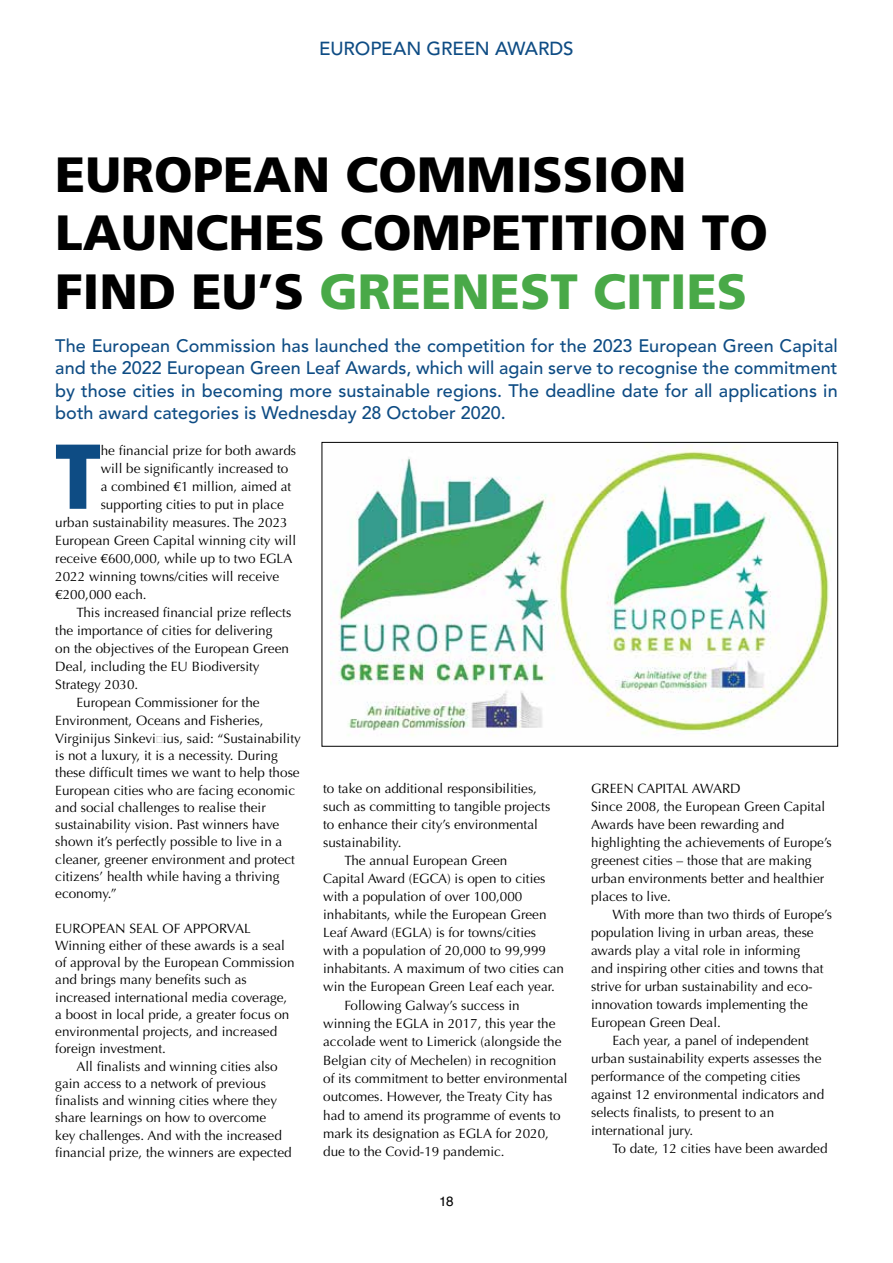
<style>
.page{position:relative;width:893px;height:1263px;background:#fff}
.page>*{position:absolute;margin:0;border:0;box-sizing:border-box;transform-origin:0 0}
.t1{font:700 85.05px "Futura";color:#0e4c84}
.t2{font:900 49.5px/58.5px "Frutiger";color:#000}
.t3{font:500 18.75px "Avenir LT Std";letter-spacing:-.005em;color:#0e4c84}
.t4{font:500 18px/22.5px "Avenir LT Std";color:#0e4c84;text-align:justify}
.t5{font:13.5px/17.2px "Optima";color:#000}
.t6{font:13.5px "Helvetica";color:#000}
.s1{color:#49a948}
</style>
<div class="page">
<img style="left:330px;top:445px;width:502px;height:291px">
<div style="left:322px;top:442px;width:516px;height:304px;border:1px solid #000"></div>
<h3 class="t3" style="left:319px;top:38px;width:256px">EUROPEAN GREEN AWARDS</h3>
<h2 class="t2" style="left:55px;top:144px;width:714px">EUROPEAN COMMISSION<br>LAUNCHES COMPETITION TO<br>FIND EU’S <span class="s1">GREENEST CITIES</span></h2>
<p class="t4" style="left:55px;top:335px;width:784px">The European Commission has launched the competition for the 2023 European Green Capital and the 2022 European Green Leaf Awards, which will again serve to recognise the commitment by those cities in becoming more sustainable regions. The deadline date for all applications in both award categories is Wednesday 28 October 2020.</p>
<h1 class="t1" style="left:55px;top:415px;width:47px">T</h1>
<p class="t5" style="left:101px;top:442px;width:197px">he financial prize for both awards</p>
<p class="t5" style="left:101px;top:460px;width:189px">will be significantly increased to</p>
<p class="t5" style="left:101px;top:478px;width:192px">a combined €1 million, aimed at</p>
<p class="t5" style="left:101px;top:496px;width:185px">supporting cities to put in place</p>
<p class="t5" style="left:55px;top:514px;width:234px">urban sustainability measures. The 2023</p>
<p class="t5" style="left:55px;top:532px;width:242px">European Green Capital winning city will</p>
<p class="t5" style="left:55px;top:550px;width:239px">receive €600,000, while up to two EGLA</p>
<p class="t5" style="left:55px;top:568px;width:225px">2022 winning towns/cities will receive</p>
<p class="t5" style="left:55px;top:586px;width:93px">€200,000 each.</p>
<p class="t5" style="left:77px;top:604px;width:216px">This increased financial prize reflects</p>
<p class="t5" style="left:55px;top:622px;width:219px">the importance of cities for delivering</p>
<p class="t5" style="left:55px;top:640px;width:235px">on the objectives of the European Green</p>
<p class="t5" style="left:55px;top:658px;width:206px">Deal, including the EU Biodiversity</p>
<p class="t5" style="left:55px;top:676px;width:85px">Strategy 2030.</p>
<p class="t5" style="left:77px;top:694px;width:185px">European Commissioner for the</p>
<p class="t5" style="left:55px;top:712px;width:210px">Environment, Oceans and Fisheries,</p>
<p class="t5" style="left:55px;top:730px;width:247px">Virginijus Sinkevičius, said: “Sustainability</p>
<p class="t5" style="left:55px;top:747px;width:224px">is not a luxury, it is a necessity. During</p>
<p class="t5" style="left:55px;top:764px;width:246px">these difficult times we want to help those</p>
<p class="t5" style="left:55px;top:781px;width:241px">European cities who are facing economic</p>
<p class="t5" style="left:55px;top:799px;width:212px">and social challenges to realise their</p>
<p class="t5" style="left:55px;top:816px;width:226px">sustainability vision. Past winners have</p>
<p class="t5" style="left:55px;top:833px;width:229px">shown it’s perfectly possible to live in a</p>
<p class="t5" style="left:55px;top:850px;width:241px">cleaner, greener environment and protect</p>
<p class="t5" style="left:55px;top:868px;width:226px">citizens’ health while having a thriving</p>
<p class="t5" style="left:55px;top:885px;width:63px">economy.”</p>
<p class="t5" style="left:55px;top:919px;width:241px">EUROPEAN SEAL OF APPORVAL Winning either of these awards is a seal of approval by the European Commission and brings many benefits such as increased international media coverage, a boost in local pride, a greater focus on environmental projects, and increased foreign investment.</p>
<p class="t5" style="left:55px;top:1057px;width:238px;text-indent:21px">All finalists and winning cities also gain access to a network of previous finalists and winning cities where they share learnings on how to overcome<br>key challenges. And with the increased financial prize, the winners are expected</p>
<p class="t5" style="left:323px;top:780px;width:215px">to take on additional responsibilities,</p>
<p class="t5" style="left:323px;top:798px;width:229px">such as committing to tangible projects</p>
<p class="t5" style="left:323px;top:816px;width:216px">to enhance their city’s environmental</p>
<p class="t5" style="left:323px;top:834px;width:80px">sustainability.</p>
<p class="t5" style="left:344px;top:852px;width:164px">The annual European Green</p>
<p class="t5" style="left:323px;top:870px;width:224px">Capital Award (EGCA) is open to cities</p>
<p class="t5" style="left:323px;top:888px;width:201px">with a population of over 100,000</p>
<p class="t5" style="left:323px;top:906px;width:225px">inhabitants, while the European Green</p>
<p class="t5" style="left:323px;top:924px;width:214px">Leaf Award (EGLA) is for towns/cities</p>
<p class="t5" style="left:323px;top:942px;width:224px">with a population of 20,000 to 99,999</p>
<p class="t5" style="left:323px;top:960px;width:242px">inhabitants. A maximum of two cities can</p>
<p class="t5" style="left:323px;top:978px;width:233px">win the European Green Leaf each year.</p>
<p class="t5" style="left:344px;top:997px;width:177px">Following Galway’s success in</p>
<p class="t5" style="left:323px;top:1015px;width:234px">winning the EGLA in 2017, this year the</p>
<p class="t5" style="left:323px;top:1033px;width:240px">accolade went to Limerick (alongside the</p>
<p class="t5" style="left:323px;top:1052px;width:235px">Belgian city of Mechelen) in recognition</p>
<p class="t5" style="left:323px;top:1070px;width:246px">of its commitment to better environmental</p>
<p class="t5" style="left:323px;top:1088px;width:231px">outcomes. However, the Treaty City has</p>
<p class="t5" style="left:323px;top:1106px;width:239px">had to amend its programme of events to</p>
<p class="t5" style="left:323px;top:1125px;width:227px">mark its designation as EGLA for 2020,</p>
<p class="t5" style="left:323px;top:1143px;width:183px">due to the Covid-19 pandemic.</p>
<p class="t6" style="left:439px;top:1190px;width:16px">18</p>
<p class="t5" style="left:591px;top:779px;width:242px;line-height:18px">GREEN CAPITAL AWARD<br>Since 2008, the European Green Capital<br>Awards have been rewarding and highlighting the achievements of Europe’s greenest cities – those that are making urban environments better and healthier places to live.</p>
<p class="t5" style="left:612px;top:906px;width:221px">With more than two thirds of Europe’s</p>
<p class="t5" style="left:591px;top:924px;width:224px">population living in urban areas, these</p>
<p class="t5" style="left:591px;top:942px;width:211px">awards play a vital role in informing</p>
<p class="t5" style="left:591px;top:960px;width:234px">and inspiring other cities and towns that</p>
<p class="t5" style="left:591px;top:978px;width:223px">strive for urban sustainability and eco-</p>
<p class="t5" style="left:591px;top:996px;width:218px">innovation towards implementing the</p>
<p class="t5" style="left:591px;top:1014px;width:131px">European Green Deal.</p>
<p class="t5" style="left:612px;top:1032px;width:198px">Each year, a panel of independent</p>
<p class="t5" style="left:591px;top:1050px;width:232px">urban sustainability experts assesses the</p>
<p class="t5" style="left:591px;top:1068px;width:211px">performance of the competing cities</p>
<p class="t5" style="left:591px;top:1086px;width:235px">against 12 environmental indicators and</p>
<p class="t5" style="left:591px;top:1104px;width:185px">selects finalists, to present to an</p>
<p class="t5" style="left:591px;top:1122px;width:104px">international jury.</p>
<p class="t5" style="left:612px;top:1140px;width:217px">To date, 12 cities have been awarded</p>
</div>
